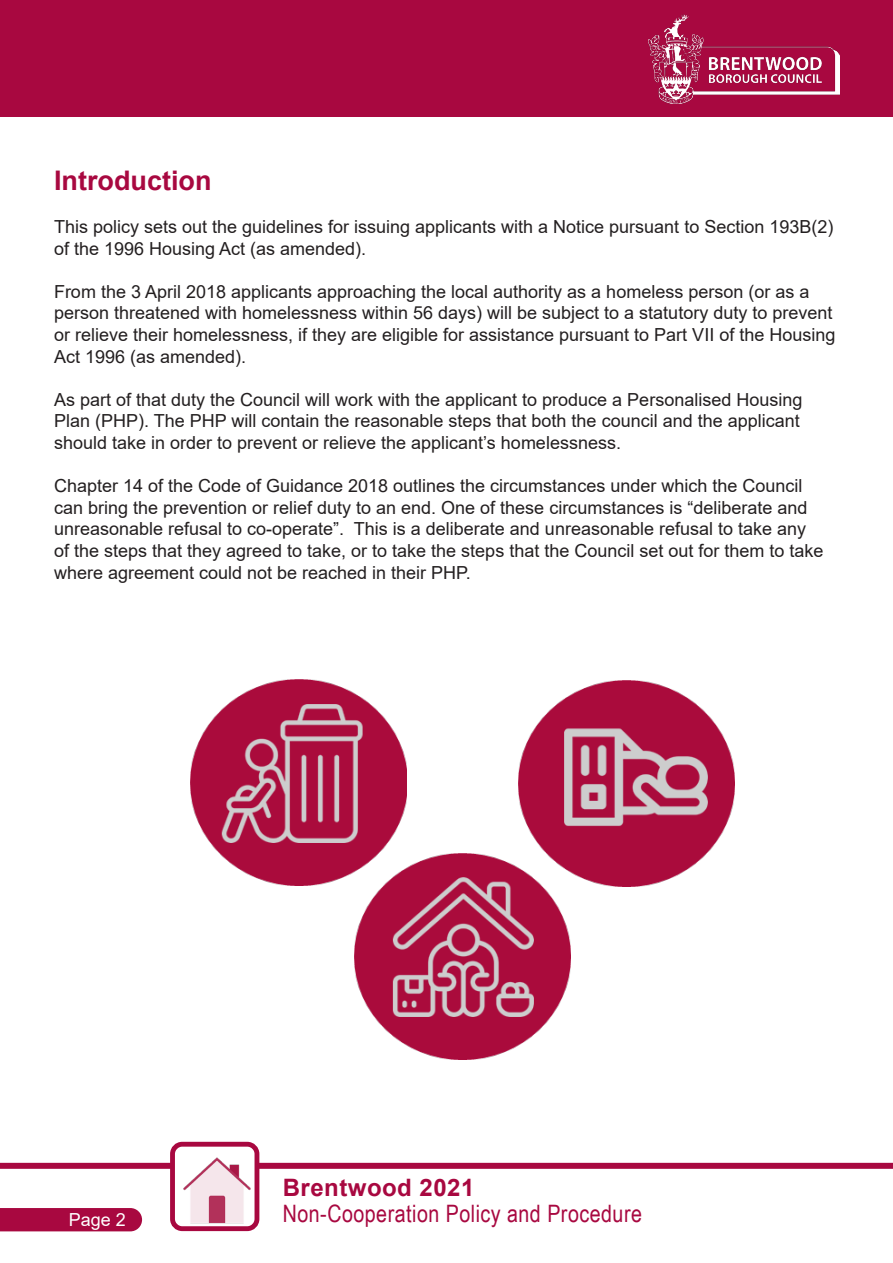
<style>
.page{position:relative;width:893px;height:1263px;background:#fff}
.page>*{position:absolute;margin:0;border:0;box-sizing:border-box;transform-origin:0 0}
.t1{font:700 27px "Arial";color:#a80840}
.t2{font:24px/25.5px "Arial Narrow";letter-spacing:.02em;color:#a80840}
.t3{font:18px/21.6px "Arial";color:#231f20}
.t4{font:18px "Arial";color:#fff}
.s1{font-family:"Arial";font-weight:700}
</style>
<div class="page">
<div style="left:0;top:0;width:893px;height:116px;background:#a80840"></div>
<img style="left:649px;top:15px;width:190px;height:88px">
<div style="left:0;top:1208px;width:142px;height:23px;background:#a80840"></div>
<div style="left:0;top:1163px;width:893px;height:6px;background:#a80840"></div>
<div style="left:173px;top:1144px;width:84px;height:85px;background:#fff;border-radius:10px"></div>
<img style="left:183px;top:1157px;width:70px;height:68px">
<div style="left:170px;top:1142px;width:89px;height:89px;border:5px solid #a80840;border-radius:10px"></div>
<img style="left:191px;top:680px;width:216px;height:205px">
<img style="left:518px;top:680px;width:216px;height:206px">
<img style="left:354px;top:854px;width:216px;height:205px">
<p class="t1" style="left:54px;top:161px;width:159px">Introduction</p>
<p class="t3" style="left:54px;top:216px;width:781px">This policy sets out the guidelines for issuing applicants with a Notice pursuant to Section 193B(2) of the 1996 Housing Act (as amended).</p>
<p class="t3" style="left:54px;top:281px;width:783px">From the 3 April 2018 applicants approaching the local authority as a homeless person (or as a person threatened with homelessness within 56 days) will be subject to a statutory duty to prevent or relieve their homelessness, if they are eligible for assistance pursuant to Part VII of the Housing Act 1996 (as amended).</p>
<p class="t3" style="left:54px;top:389px;width:750px">As part of that duty the Council will work with the applicant to produce a Personalised Housing<br>Plan (PHP). The PHP will contain the reasonable steps that both the council and the applicant should take in order to prevent or relieve the applicant’s homelessness.</p>
<p class="t3" style="left:54px;top:475px;width:771px">Chapter 14 of the Code of Guidance 2018 outlines the circumstances under which the Council can bring the prevention or relief duty to an end. One of these circumstances is “deliberate and unreasonable refusal to co-operate”. This is a deliberate and unreasonable refusal to take any of the steps that they agreed to take, or to take the steps that the Council set out for them to take where agreement could not be reached in their PHP.</p>
<p class="t4" style="left:69px;top:1207px;width:59px">Page 2</p>
<p class="t2" style="left:283px;top:1174px;width:361px"><span class="s1">Brentwood 2021<br></span>Non-Cooperation Policy and Procedure</p>
</div>
